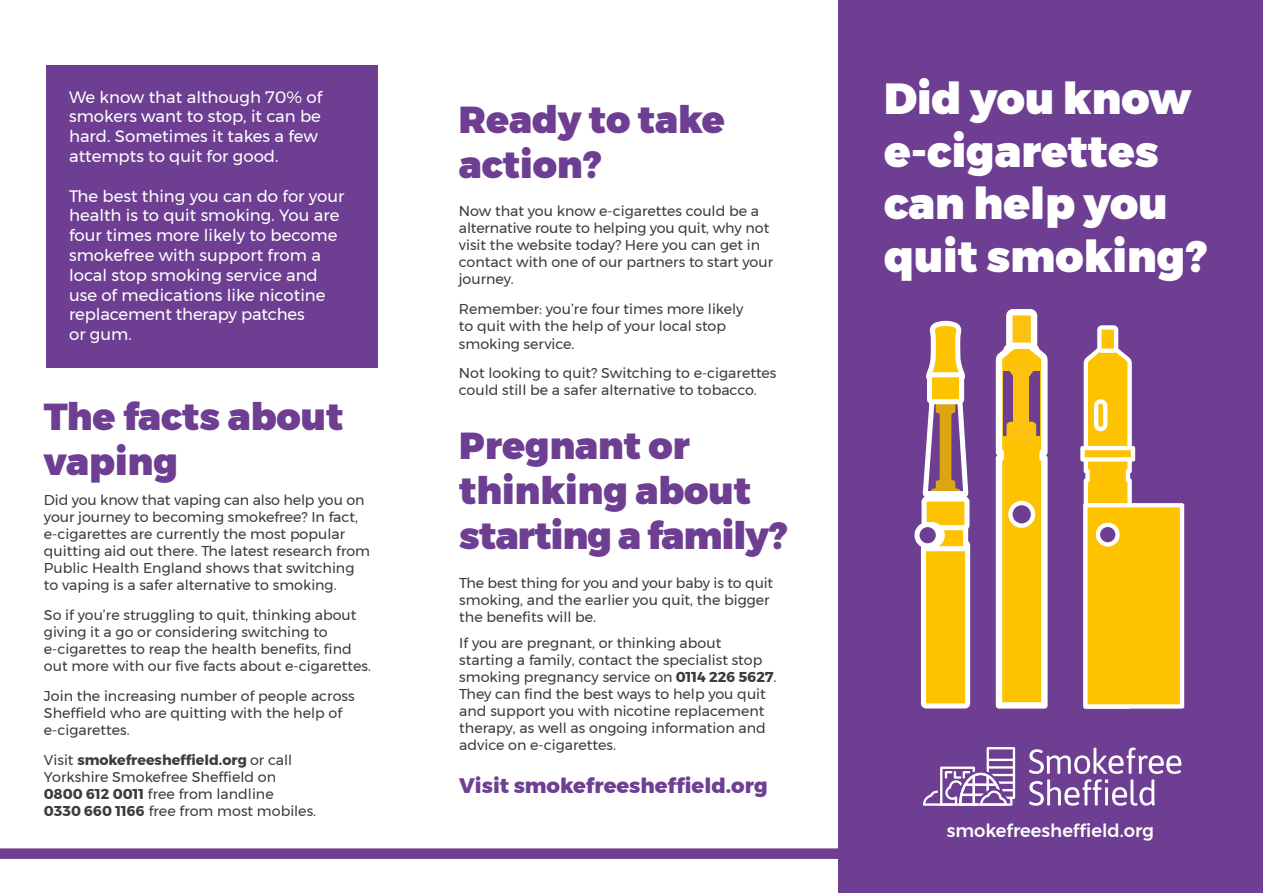
<style>
.page{position:relative;width:1263px;height:893px;background:#fff}
.page>*{position:absolute;margin:0;border:0;box-sizing:border-box;transform-origin:0 0}
.t1{font:900 43.5px/52.5px "Montserrat";color:#fff}
.t2{font:900 37.5px/45px "Montserrat";color:#6d3e91}
.t3{font:800 21px "Montserrat";color:#6d4092}
.t4{font:500 18px "Montserrat";color:#fff}
.t5{font:16.5px/19.8px "Montserrat";color:#fff}
.t6{font:14.25px/17.1px "Montserrat";color:#3c3c3b}
.s1{font-weight:700}
</style>
<div class="page">
<div style="left:838px;top:0;width:425px;height:893px;background:#6d3e91"></div>
<div style="left:46px;top:65px;width:331px;height:303px;background:#6d3e91"></div>
<svg style="left:1029px;top:748px;width:152px;height:58px"></svg>
<svg style="left:923px;top:747px;width:92px;height:59px"></svg>
<svg style="left:914px;top:321px;width:56px;height:387px"></svg>
<div style="left:925px;top:492px;width:39px;height:6px;background:#fff"></div>
<svg style="left:996px;top:309px;width:51px;height:400px;background:#edc459"></svg>
<svg style="left:1080px;top:325px;width:104px;height:384px"></svg>
<div style="left:0;top:848px;width:873px;height:11px;background:#6d3e91"></div>
<p class="t5" style="left:69px;top:87px;width:255px">We know that although 70% of smokers want to stop, it can be hard. Sometimes it takes a few attempts to quit for good.</p>
<p class="t5" style="left:69px;top:186px;width:277px">The best thing you can do for your health is to quit smoking. You are four times more likely to become smokefree with support from a local stop smoking service and use of medications like nicotine replacement therapy patches<br>or gum.</p>
<h2 class="t2" style="left:44px;top:394px;width:301px">The facts about vaping</h2>
<p class="t6" style="left:44px;top:491px;width:328px">Did you know that vaping can also help you on your journey to becoming smokefree? In fact, e-cigarettes are currently the most popular quitting aid out there. The latest research from Public Health England shows that switching to vaping is a safer alternative to smoking.</p>
<p class="t6" style="left:44px;top:606px;width:329px">So if you’re struggling to quit, thinking about giving it a go or considering switching to e-cigarettes to reap the health benefits, find out more with our five facts about e-cigarettes.</p>
<p class="t6" style="left:44px;top:687px;width:312px">Join the increasing number of people across<br>Sheffield who are quitting with the help of e-cigarettes.</p>
<p class="t6" style="left:44px;top:751px;width:274px">Visit <span class="s1">smokefreesheffield.org</span> or call Yorkshire Smokefree Sheffield on <span class="s1">0800 612 0011</span> free from landline<br><span class="s1">0330 660 1166</span> free from most mobiles.</p>
<h2 class="t2" style="left:459px;top:97px;width:267px">Ready to take action?</h2>
<p class="t6" style="left:459px;top:202px;width:316px">Now that you know e-cigarettes could be a alternative route to helping you quit, why not visit the website today? Here you can get in contact with one of our partners to start your journey.</p>
<p class="t6" style="left:459px;top:301px;width:286px">Remember: you’re four times more likely to quit with the help of your local stop smoking service.</p>
<p class="t6" style="left:459px;top:365px;width:319px">Not looking to quit? Switching to e-cigarettes could still be a safer alternative to tobacco.</p>
<h2 class="t2" style="left:459px;top:424px;width:329px">Pregnant or thinking about starting a family?</h2>
<p class="t6" style="left:459px;top:574px;width:315px">The best thing for you and your baby is to quit smoking, and the earlier you quit, the bigger the benefits will be.</p>
<p class="t6" style="left:459px;top:634px;width:319px">If you are pregnant, or thinking about starting a family, contact the specialist stop smoking pregnancy service on <span class="s1">0114 226 5627</span>.<br>They can find the best ways to help you quit and support you with nicotine replacement therapy, as well as ongoing information and advice on e-cigarettes.</p>
<h3 class="t3" style="left:459px;top:769px;width:310px">Visit smokefreesheffield.org</h3>
<h1 class="t1" style="left:884px;top:73px;width:324px">Did you know e-cigarettes can help you quit smoking?</h1>
<p class="t4" style="left:947px;top:817px;width:209px">smokefreesheffield.org</p>
</div>
